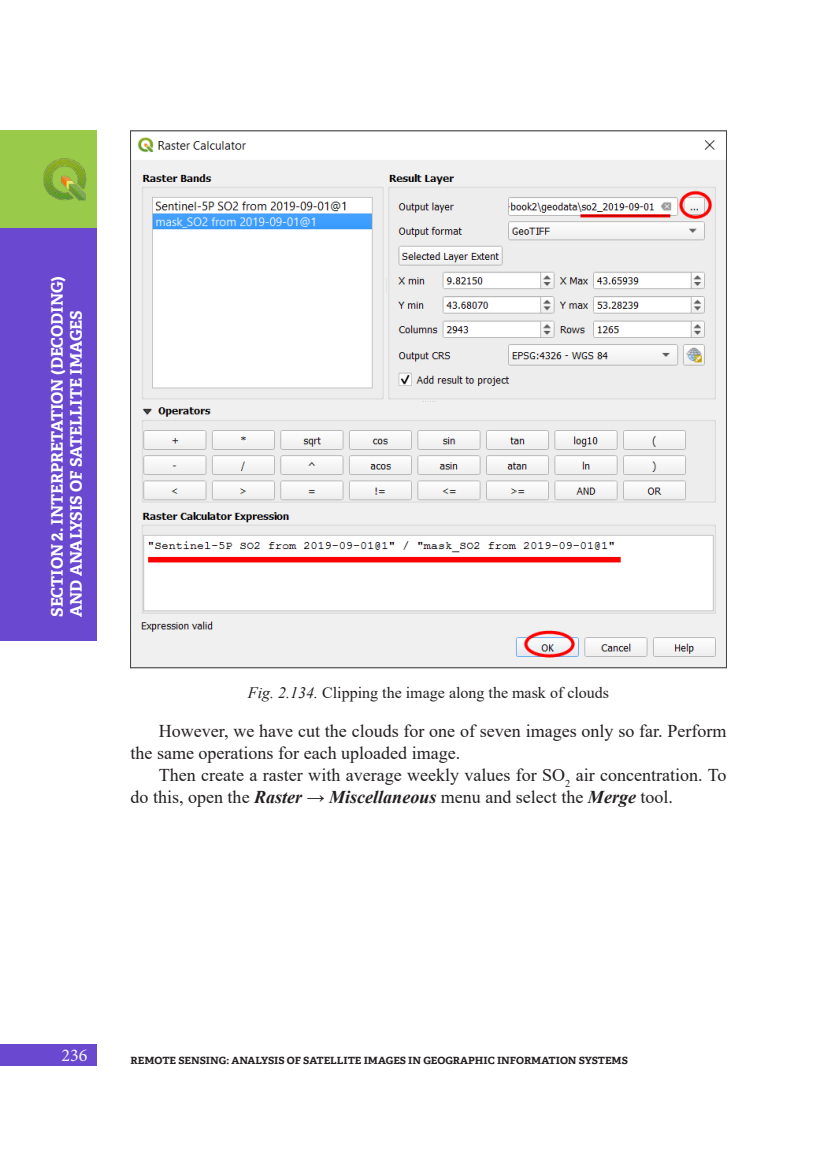
<style>
.page{position:relative;width:840px;height:1168px;background:#fff}
.page>*{position:absolute;margin:0;border:0;box-sizing:border-box;transform-origin:0 0}
.t1{font:18px/22px "Times New Roman";color:#231f20}
.t2{font:18px "Minion Pro";color:#f7f7f8}
.t3{font:700 16px/19.2px "Adelle Cyrillic";color:#fff}
.t4{font:16px "Times New Roman";color:#231f20}
.t5{font:700 10px "Adelle Cyrillic";color:#231f20;scale:1.05 1}
.s1{font-size:19.2px}
.s2{font-style:italic}
.s3{font-weight:700;font-style:italic}
</style>
<div class="page">
<div style="left:0;top:1045px;width:96px;height:21px;background:#6b48d0"></div>
<div style="left:0;top:130px;width:96px;height:511px;background:#6b48d0"></div>
<div style="left:0;top:130px;width:96px;height:98px;background:#99ca49"></div>
<img style="left:43px;top:158px;width:44px;height:43px">
<img style="left:132px;top:137px;width:592px;height:529px">
<p class="t3" style="left:48px;top:617px;width:342px;rotate:-90deg">SECTION <span class="s1">2</span>. INTERPRETATION (DECODING)<br>AND ANALYSIS OF SATELLITE IMAGES</p>
<p class="t4" style="left:248px;top:682px;width:362px"><span class="s2">Fig. 2.134.</span> Clipping the image along the mask of clouds</p>
<p class="t1" style="left:130px;top:720px;width:597px;text-indent:28px">However, we have cut the clouds for one of seven images only so far. Perform the same operations for each uploaded image.</p>
<p class="t1" style="left:130px;top:764px;width:597px;text-indent:28px">Then create a raster with average weekly values for SO<sub>2</sub> air concentration. To do this, open the <span class="s3">Raster → Miscellaneous</span> menu and select the <span class="s3">Merge</span> tool.</p>
<p class="t2" style="left:61px;top:1043px;width:27px">236</p>
<p class="t5" style="left:130px;top:1054px;width:475px">REMOTE SENSING: ANALYSIS OF SATELLITE IMAGES IN GEOGRAPHIC INFORMATION SYSTEMS</p>
</div>
